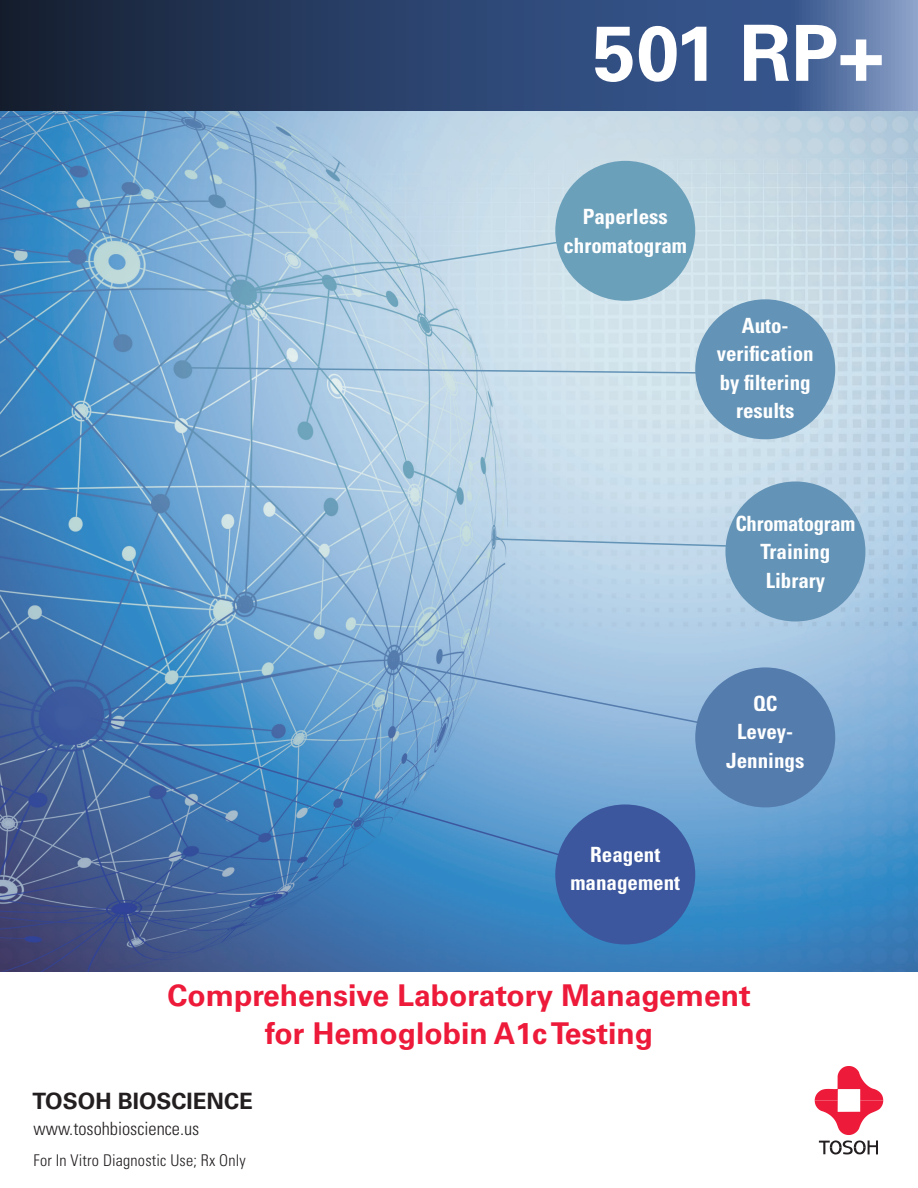
<style>
.page{position:relative;width:918px;height:1188px;background:#fff}
.page>*{position:absolute;margin:0;border:0;box-sizing:border-box;transform-origin:0 0}
.t1{font:700 77.55px "Univers LT Std";color:#fff}
.t2{font:700 30px "Univers LT Std";color:#ed1a3a}
.t3{font:700 22.5px "Univers LT Std";color:#231f20}
.t4{font:700 condensed 21px "Univers LT Std";color:#fff}
.t5{font:300 condensed 18.3px "Univers LT Std";color:#231f20}
.t6{font:300 condensed 16.2px "Univers LT Std";letter-spacing:.01em;color:#231f20}
</style>
<div class="page">
<img style="left:0;top:110px;width:918px;height:861px">
<svg style="left:815px;top:1066px;width:68px;height:89px"></svg>
<svg style="left:0;top:0;width:918px;height:110px"></svg>
<div style="left:555px;top:161px;width:140px;height:140px;background:#6ba0bb;border-radius:50%"></div>
<div style="left:725px;top:481px;width:140px;height:140px;background:#6393b6;border-radius:50%"></div>
<div style="left:695px;top:667px;width:140px;height:140px;background:#547cad;border-radius:50%"></div>
<div style="left:555px;top:804px;width:140px;height:140px;background:#3c579e;border-radius:50%"></div>
<div style="left:695px;top:299px;width:140px;height:140px;background:#6393b6;border-radius:50%"></div>
<svg style="left:248px;top:240px;width:313px;height:52px"></svg>
<svg style="left:493px;top:537px;width:234px;height:11px"></svg>
<svg style="left:394px;top:661px;width:306px;height:63px"></svg>
<svg style="left:88px;top:716px;width:485px;height:144px"></svg>
<svg style="left:185px;top:366px;width:511px;height:8px"></svg>
<p class="t1" style="left:593px;top:8px;width:292px">501 RP+</p>
<p class="t4" style="left:583px;top:204px;width:87px">Paperless</p>
<p class="t4" style="left:563px;top:232px;width:125px">chromatogram</p>
<p class="t4" style="left:742px;top:312px;width:48px">Auto-</p>
<p class="t4" style="left:717px;top:341px;width:98px">verification</p>
<p class="t4" style="left:720px;top:369px;width:92px">by filtering</p>
<p class="t4" style="left:736px;top:398px;width:60px">results</p>
<p class="t4" style="left:735px;top:510px;width:122px">Chromatogram</p>
<p class="t4" style="left:761px;top:539px;width:71px">Training</p>
<p class="t4" style="left:766px;top:567px;width:61px">Library</p>
<p class="t4" style="left:590px;top:841px;width:72px">Reagent</p>
<p class="t4" style="left:570px;top:870px;width:111px">management</p>
<p class="t4" style="left:753px;top:690px;width:26px">QC</p>
<p class="t4" style="left:737px;top:719px;width:57px">Levey-</p>
<p class="t4" style="left:726px;top:747px;width:80px">Jennings</p>
<p class="t2" style="left:167px;top:978px;width:585px">Comprehensive Laboratory Management</p>
<p class="t2" style="left:265px;top:1016px;width:390px">for Hemoglobin A1c Testing</p>
<p class="t3" style="left:32px;top:1088px;width:222px">TOSOH BIOSCIENCE</p>
<p class="t5" style="left:34px;top:1118px;width:167px">www.tosohbioscience.us</p>
<p class="t6" style="left:34px;top:1150px;width:214px">For In Vitro Diagnostic Use; Rx Only</p>
</div>
